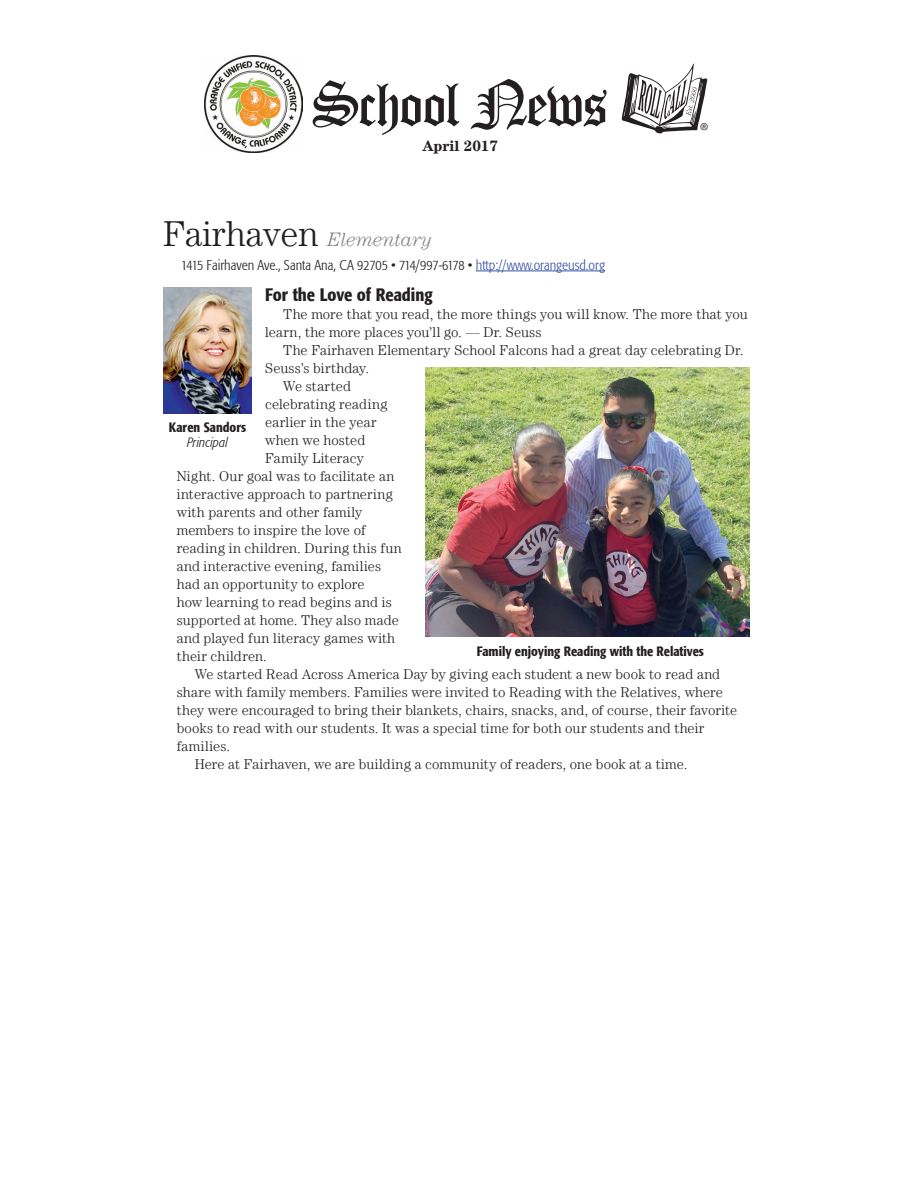
<style>
.page{position:relative;width:918px;height:1188px;background:#fff}
.page>*{position:absolute;margin:0;border:0;box-sizing:border-box;transform-origin:0 0}
.t1{font:italic 300 19.5px "Century LT";letter-spacing:-.005em;color:#808285}
.t2{font:500 condensed 18px "Formata";color:#231f20}
.t3{font:16.05px "Myriad";color:#231f20}
.t4{font:700 15px "Century LT";color:#231f20}
.t5{font:300 14.25px/18px "Century LT";letter-spacing:.01em;color:#231f20}
.t6{font:300 condensed 14.25px "Formata";color:#231f20}
.t7{font:300 14.25px "Century LT";letter-spacing:.035em;color:#231f20}
.t8{font:500 condensed 13.5px "Formata";color:#231f20}
.t9{font:italic 300 condensed 13.5px "Formata";letter-spacing:.005em;color:#231f20}
.s1{font-style:normal;font-size:36px;color:#231f20}
.s2{color:#3853a3}
</style>
<div class="page">
<svg style="left:313px;top:80px;width:146px;height:55px"></svg>
<svg style="left:471px;top:79px;width:136px;height:51px"></svg>
<svg style="left:622px;top:64px;width:85px;height:69px"></svg>
<img style="left:205px;top:55px;width:98px;height:98px">
<hr style="left:476px;top:271px;width:129px;height:1px;background:#3853a3">
<img style="left:163px;top:288px;width:89px;height:126px">
<img style="left:425px;top:367px;width:325px;height:270px">
<p class="t4" style="left:423px;top:137px;width:77px">April 2017</p>
<p class="t3" style="left:700px;top:121px;width:10px">®</p>
<h1 class="t1" style="left:163px;top:228px;width:270px"><span class="s1">Fairhaven</span> Elementary</h1>
<p class="t6" style="left:181px;top:257px;width:425px">1415 Fairhaven Ave., Santa Ana, CA 92705 • 714/997-6178 • <span class="s2">http://www.orangeusd.org</span></p>
<p class="t2" style="left:265px;top:284px;width:169px">For the Love of Reading</p>
<p class="t5" style="left:265px;top:305px;width:484px;text-indent:18px">The more that you read, the more things you will know. The more that you learn, the more places you’ll go. — Dr. Seuss</p>
<p class="t5" style="left:283px;top:341px;width:462px">The Fairhaven Elementary School Falcons had a great day celebrating Dr.</p>
<p class="t5" style="left:265px;top:359px;width:105px">Seuss’s birthday.</p>
<p class="t5" style="left:283px;top:377px;width:69px">We started</p>
<p class="t5" style="left:265px;top:395px;width:124px">celebrating reading</p>
<p class="t5" style="left:265px;top:413px;width:113px">earlier in the year</p>
<p class="t5" style="left:265px;top:431px;width:102px">when we hosted</p>
<p class="t5" style="left:265px;top:449px;width:100px">Family Literacy</p>
<p class="t5" style="left:177px;top:467px;width:219px">Night. Our goal was to facilitate an</p>
<p class="t5" style="left:177px;top:485px;width:218px">interactive approach to partnering</p>
<p class="t5" style="left:177px;top:503px;width:187px">with parents and other family</p>
<p class="t5" style="left:177px;top:521px;width:190px">members to inspire the love of</p>
<p class="t7" style="left:177px;top:540px;width:226px">reading in children. During this fun</p>
<p class="t5" style="left:177px;top:557px;width:206px">and interactive evening, families</p>
<p class="t5" style="left:177px;top:575px;width:189px">had an opportunity to explore</p>
<p class="t5" style="left:177px;top:593px;width:217px">how learning to read begins and is</p>
<p class="t5" style="left:177px;top:611px;width:224px">supported at home. They also made</p>
<p class="t5" style="left:177px;top:629px;width:220px">and played fun literacy games with</p>
<p class="t5" style="left:177px;top:647px;width:92px">their children.</p>
<p class="t5" style="left:195px;top:665px;width:527px">We started Read Across America Day by giving each student a new book to read and</p>
<p class="t5" style="left:177px;top:683px;width:548px">share with family members. Families were invited to Reading with the Relatives, where</p>
<p class="t5" style="left:177px;top:701px;width:562px">they were encouraged to bring their blankets, chairs, snacks, and, of course, their favorite</p>
<p class="t5" style="left:177px;top:719px;width:529px">books to read with our students. It was a special time for both our students and their</p>
<p class="t7" style="left:177px;top:738px;width:55px">families.</p>
<p class="t5" style="left:195px;top:755px;width:494px">Here at Fairhaven, we are building a community of readers, one book at a time.</p>
<p class="t8" style="left:169px;top:419px;width:79px">Karen Sandors</p>
<p class="t9" style="left:187px;top:434px;width:42px">Principal</p>
<p class="t8" style="left:477px;top:643px;width:229px">Family enjoying Reading with the Relatives</p>
</div>
